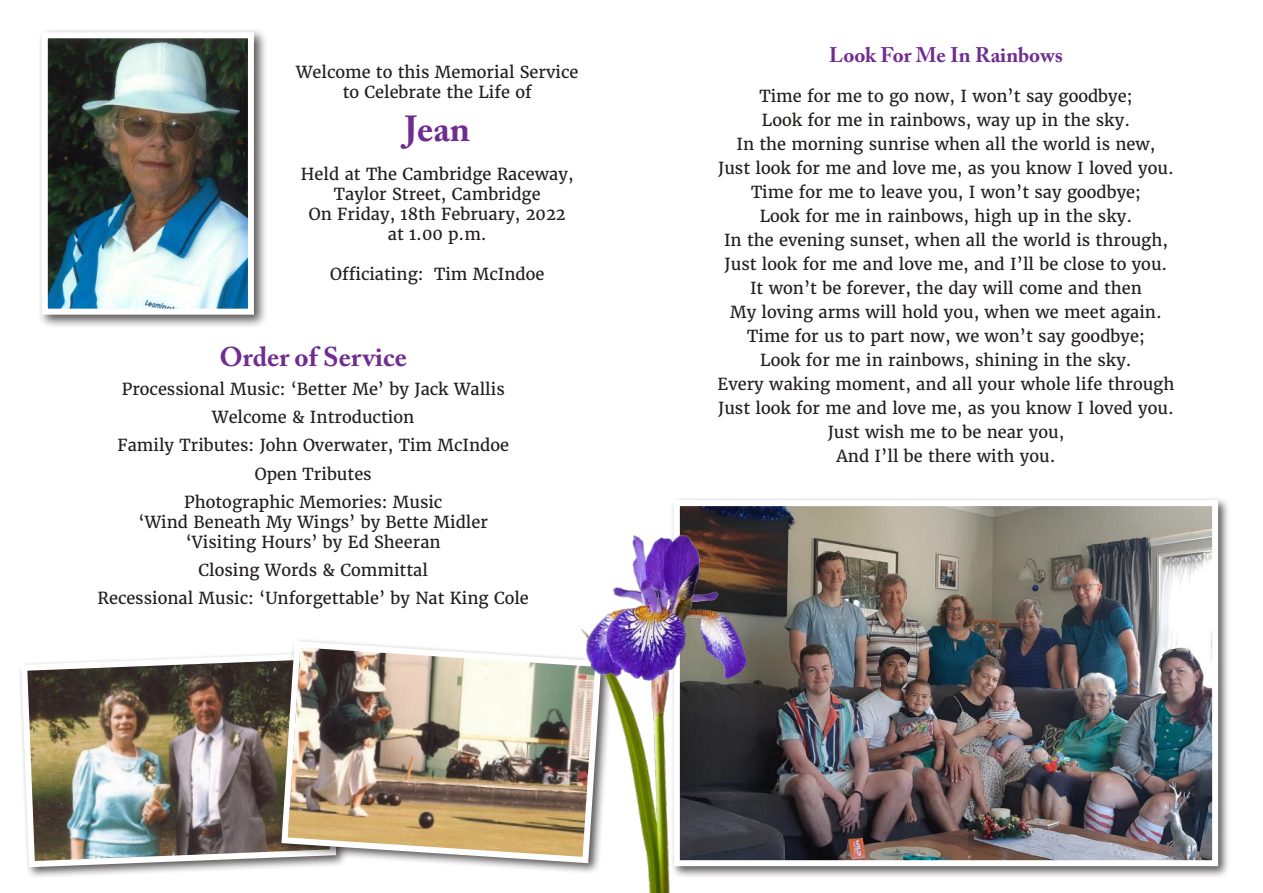
<style>
.page{position:relative;width:1263px;height:893px;background:#fff}
.page>*{position:absolute;margin:0;border:0;box-sizing:border-box;transform-origin:0 0}
.t1{font:700 36px "Adobe Caslon Pro";color:#702d90}
.t2{font:700 27px "Adobe Caslon Pro";color:#702d90}
.t3{font:700 21px "Adobe Caslon Pro";color:#702d90}
.t4{font:16.5px/24px "Merriweather";color:#241f1f;text-align:center}
</style>
<div class="page">
<div style="left:38px;top:28px;width:230px;height:300px;background:#241f1f;opacity:.75"></div>
<img style="left:49px;top:39px;width:198px;height:269px">
<div style="left:42px;top:32px;width:212px;height:283px;border:6px solid #fff"></div>
<div style="left:18px;top:649px;width:330px;height:230px;background:#241f1f;opacity:.75"></div>
<img style="left:18px;top:650px;width:260px;height:220px">
<div style="left:670px;top:496px;width:560px;height:382px;background:#241f1f;opacity:.75"></div>
<img style="left:681px;top:507px;width:530px;height:352px">
<div style="left:674px;top:500px;width:544px;height:366px;border:6px solid #fff"></div>
<div style="left:278px;top:638px;width:335px;height:237px;background:#241f1f;opacity:.75"></div>
<img style="left:278px;top:638px;width:295px;height:228px">
<img style="left:573px;top:525px;width:185px;height:368px">
<p class="t4" style="left:296px;top:62px;width:284px;line-height:19.8px">Welcome to this Memorial Service to Celebrate the Life of</p>
<h1 class="t1" style="left:404px;top:107px;width:67px">Jean</h1>
<p class="t4" style="left:301px;top:165px;width:274px;line-height:19.8px">Held at The Cambridge Raceway,<br>Taylor Street, Cambridge<br>On Friday, 18th February, 2022 at 1.00 p.m.</p>
<p class="t4" style="left:330px;top:262px;width:216px">Officiating: Tim McIndoe</p>
<h2 class="t2" style="left:219px;top:341px;width:189px">Order of Service</h2>
<p class="t4" style="left:117px;top:375px;width:393px;line-height:28.3px">Processional Music: ‘Better Me’ by Jack Wallis<br>Welcome &amp; Introduction<br>Family Tributes: John Overwater, Tim McIndoe<br>Open Tributes<br>Photographic Memories: Music</p>
<p class="t4" style="left:139px;top:512px;width:351px;line-height:19.8px">‘Wind Beneath My Wings’ by Bette Midler ‘Visiting Hours’ by Ed Sheeran</p>
<p class="t4" style="left:98px;top:556px;width:433px;line-height:28.3px">Closing Words &amp; Committal<br>Recessional Music: ‘Unforgettable’ by Nat King Cole</p>
<p class="t3" style="left:829px;top:43px;width:235px">Look For Me In Rainbows</p>
<p class="t4" style="left:717px;top:84px;width:458px">Time for me to go now, I won’t say goodbye;<br>Look for me in rainbows, way up in the sky.<br>In the morning sunrise when all the world is new,<br>Just look for me and love me, as you know I loved you.<br>Time for me to leave you, I won’t say goodbye;<br>Look for me in rainbows, high up in the sky.<br>In the evening sunset, when all the world is through, Just look for me and love me, and I’ll be close to you.<br>It won’t be forever, the day will come and then<br>My loving arms will hold you, when we meet again.<br>Time for us to part now, we won’t say goodbye;<br>Look for me in rainbows, shining in the sky.<br>Every waking moment, and all your whole life through Just look for me and love me, as you know I loved you.<br>Just wish me to be near you,<br>And I’ll be there with you.</p>
</div>
